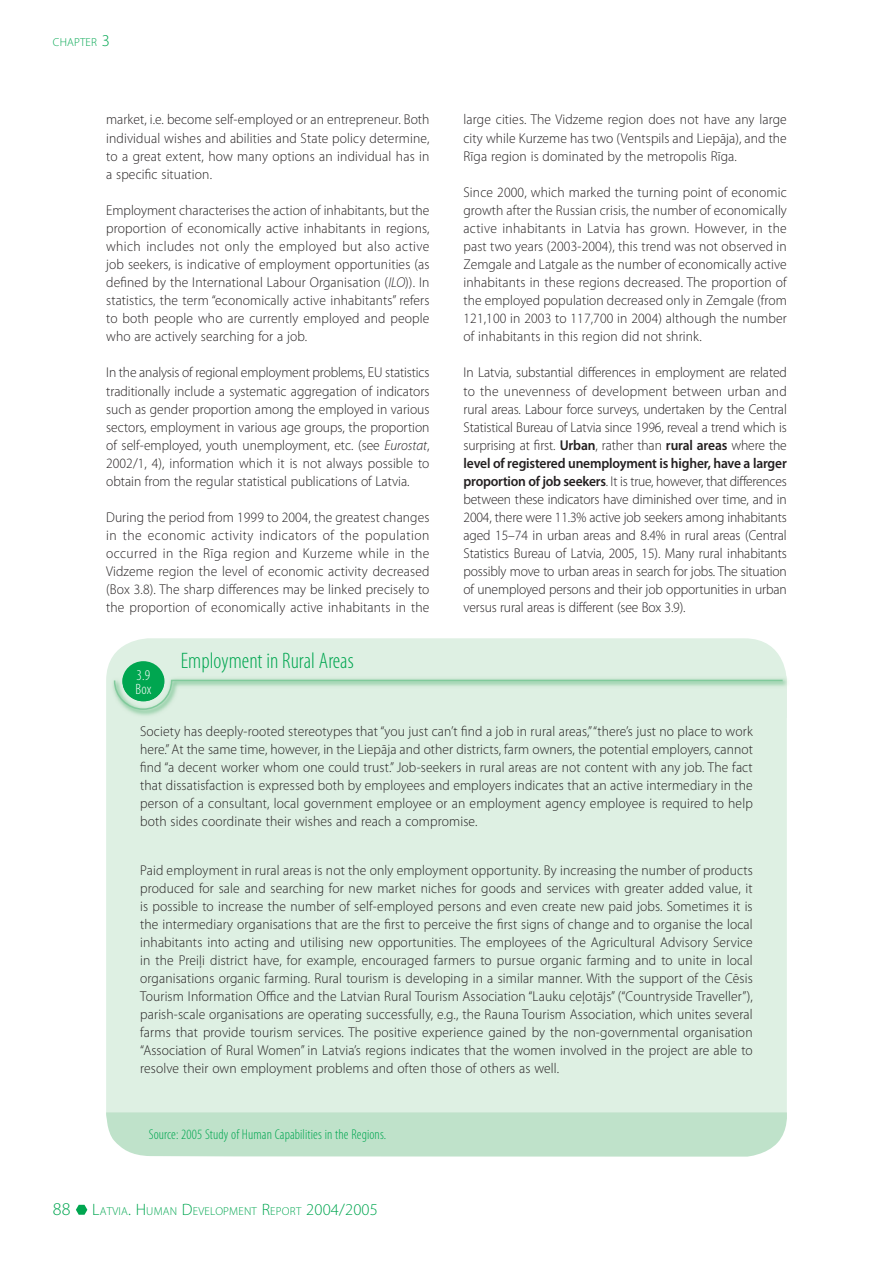
<style>
.page{position:relative;width:893px;height:1263px;background:#fff}
.page>*{position:absolute;margin:0;border:0;box-sizing:border-box;transform-origin:0 0}
.t1{font:300 condensed 22.5px "Myriad Pro";color:#00a650}
.t2{font:300 condensed 15px/13.5px "Myriad Pro";color:#fff}
.t3{font:300 14.25px/18px "Myriad Pro";letter-spacing:.01em;color:#231f20;text-align:justify;scale:.95 1}
.t4{font:300 condensed 14.25px "Myriad Pro";letter-spacing:.01em;color:#00a650}
.t5{font:300 11.55px "Myriad Pro";letter-spacing:.015em;color:#00a650}
.s1{font-size:16.5px}
.s2{font-style:italic}
.s3{font-weight:600}
.s4{font-size:18px}
</style>
<div class="page">
<svg style="left:76px;top:1205px;width:11px;height:10px"></svg>
<div style="left:106px;top:638px;width:680px;height:516px;background:#def0e3;border-radius:43px"></div>
<div style="left:122px;top:661px;width:42px;height:40px;background:#00a650;border-radius:50%"></div>
<img style="left:113px;top:676px;width:674px;height:42px">
<img style="left:122px;top:676px;width:42px;height:4px">
<svg style="left:114px;top:680px;width:668px;height:30px"></svg>
<div style="left:106px;top:1112px;width:681px;height:45px;background:#bfe2ca"></div>
<p class="t5" style="left:53px;top:38px;width:58px">CHAPTER <span class="s1">3</span></p>
<p class="t3" style="left:106px;top:112px;width:342px">market, i.e. become self-employed or an entrepreneur. Both individual wishes and abilities and State policy determine, to a great extent, how many options an individual has in a specific situation.</p>
<p class="t3" style="left:106px;top:202px;width:342px">Employment characterises the action of inhabitants, but the proportion of economically active inhabitants in regions, which includes not only the employed but also active job seekers, is indicative of employment opportunities (as defined by the International Labour Organisation (<span class="s2">ILO</span>)). In statistics, the term “economically active inhabitants” refers to both people who are currently employed and people who are actively searching for a job.</p>
<p class="t3" style="left:106px;top:365px;width:342px">In the analysis of regional employment problems, EU statistics traditionally include a systematic aggregation of indicators such as gender proportion among the employed in various sectors, employment in various age groups, the proportion of self-employed, youth unemployment, etc. (see <span class="s2">Eurostat</span>, 2002/1, 4), information which it is not always possible to obtain from the regular statistical publications of Latvia.</p>
<p class="t3" style="left:106px;top:510px;width:342px">During the period from 1999 to 2004, the greatest changes in the economic activity indicators of the population occurred in the Rīga region and Kurzeme while in the Vidzeme region the level of economic activity decreased (Box 3.8). The sharp differences may be linked precisely to the proportion of economically active inhabitants in the</p>
<p class="t3" style="left:463px;top:112px;width:342px">large cities. The Vidzeme region does not have any large city while Kurzeme has two (Ventspils and Liepāja), and the Rīga region is dominated by the metropolis Rīga.</p>
<p class="t3" style="left:463px;top:184px;width:342px">Since 2000, which marked the turning point of economic growth after the Russian crisis, the number of economically active inhabitants in Latvia has grown. However, in the past two years (2003-2004), this trend was not observed in Zemgale and Latgale as the number of economically active inhabitants in these regions decreased. The proportion of the employed population decreased only in Zemgale (from 121,100 in 2003 to 117,700 in 2004) although the number of inhabitants in this region did not shrink.</p>
<p class="t3" style="left:463px;top:365px;width:342px">In Latvia, substantial differences in employment are related to the unevenness of development between urban and rural areas. Labour force surveys, undertaken by the Central Statistical Bureau of Latvia since 1996, reveal a trend which is surprising at first. <span class="s3">Urban</span>, rather than <span class="s3">rural areas</span> where the <span class="s3">level of registered unemployment is higher, have a larger proportion of job seekers</span>. It is true, however, that differences between these indicators have diminished over time, and in 2004, there were 11.3% active job seekers among inhabitants aged 15–74 in urban areas and 8.4% in rural areas (Central Statistics Bureau of Latvia, 2005, 15). Many rural inhabitants possibly move to urban areas in search for jobs. The situation of unemployed persons and their job opportunities in urban versus rural areas is different (see Box 3.9).</p>
<h1 class="t1" style="left:181px;top:652px;width:174px">Employment in Rural Areas</h1>
<p class="t2" style="left:136px;top:670px;width:17px">3.9<br>Box</p>
<p class="t3" style="left:140px;top:724px;width:646px">Society has deeply-rooted stereotypes that “you just can’t find a job in rural areas,” “there’s just no place to work here.” At the same time, however, in the Liepāja and other districts, farm owners, the potential employers, cannot find “a decent worker whom one could trust.” Job-seekers in rural areas are not content with any job. The fact that dissatisfaction is expressed both by employees and employers indicates that an active intermediary in the person of a consultant, local government employee or an employment agency employee is required to help both sides coordinate their wishes and reach a compromise.</p>
<p class="t3" style="left:140px;top:863px;width:646px">Paid employment in rural areas is not the only employment opportunity. By increasing the number of products produced for sale and searching for new market niches for goods and services with greater added value, it is possible to increase the number of self-employed persons and even create new paid jobs. Sometimes it is the intermediary organisations that are the first to perceive the first signs of change and to organise the local inhabitants into acting and utilising new opportunities. The employees of the Agricultural Advisory Service in the Preiļi district have, for example, encouraged farmers to pursue organic farming and to unite in local organisations organic farming. Rural tourism is developing in a similar manner. With the support of the Cēsis Tourism Information Office and the Latvian Rural Tourism Association “Lauku ceļotājs” (“Countryside Traveller”), parish-scale organisations are operating successfully, e.g., the Rauna Tourism Association, which unites several farms that provide tourism services. The positive experience gained by the non-governmental organisation “Association of Rural Women” in Latvia’s regions indicates that the women involved in the project are able to resolve their own employment problems and often those of others as well.</p>
<p class="t4" style="left:149px;top:1129px;width:239px">Source: 2005 Study of Human Capabilities in the Regions.</p>
<p class="t5" style="left:53px;top:1207px;width:326px"><span class="s4">88</span> <span class="s1">L</span>ATVIA<span class="s1">. H</span>UMAN <span class="s1">D</span>EVELOPMENT <span class="s1">R</span>EPORT <span class="s1">2004/2005</span></p>
</div>
